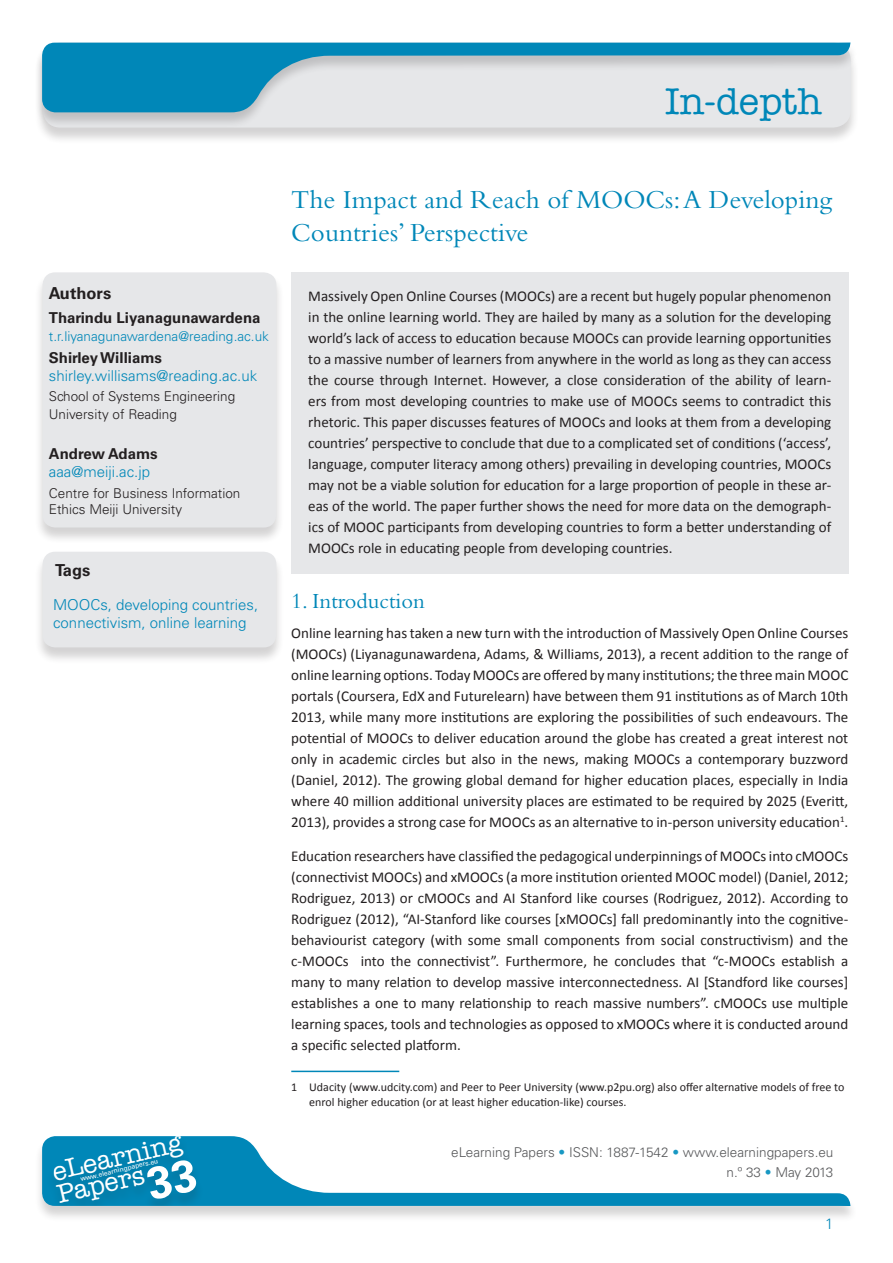
<style>
.page{position:relative;width:893px;height:1263px;background:#fff}
.page>*{position:absolute;margin:0;border:0;box-sizing:border-box;transform-origin:0 0}
.t1{font:500 37.5px "American Typewriter Std";color:#0087b8}
.t2{font:27px/32.4px "Bembo Std";color:#0087b8}
.t3{font:500 26.25px/23.1px "American Typewriter Std";color:#fff}
.t4{font:22.5px "Bembo Std";color:#0087b8}
.t5{font:700 16.5px "Univers LT Std";color:#231f20}
.t6{font:15px/21px "Calibri";color:#231f20;text-align:justify}
.t7{font:300 15px/18px "Univers LT Std";color:#0087b8}
.t8{font:700 15px "Univers LT Std";color:#231f20}
.t9{font:300 13.5px/18px "Univers LT Std";color:#231f20}
.t10{font:300 13.5px/20.4px "Univers LT Std";color:#57585a;text-align:right}
.t11{font:300 13.5px "Univers LT Std";color:#0087b8}
.t12{font:12px/15px "Calibri";color:#231f20}
.t13{font:6.75px "Univers LT Std";color:#fff}
.s1{font-family:"Univers LT Std";font-weight:700;font-size:45px}
.s2{color:#1898c3}
</style>
<div class="page">
<div style="left:34px;top:43px;width:825px;height:101px;background:#231f20;opacity:.2"></div>
<div style="left:34px;top:1136px;width:824px;height:87px;background:#231f20;opacity:.2"></div>
<svg style="left:42px;top:1136px;width:808px;height:70px"></svg>
<div style="left:46px;top:1136px;width:157px;height:70px;background:#0182b1"></div>
<div style="left:34px;top:43px;width:824px;height:86px;background:#231f20;opacity:.2"></div>
<svg style="left:42px;top:43px;width:808px;height:69px;background:#83bbd1"></svg>
<div style="left:34px;top:552px;width:251px;height:112px;background:#231f20;opacity:.2"></div>
<div style="left:43px;top:552px;width:233px;height:95px;background:#e6e7e9;border-radius:13px"></div>
<div style="left:34px;top:273px;width:251px;height:271px;background:#231f20;opacity:.2"></div>
<div style="left:43px;top:272px;width:233px;height:255px;background:#e6e7e9;border-radius:13px"></div>
<div style="left:291px;top:272px;width:557px;height:302px;background:#e6e7e9"></div>
<hr style="left:291px;top:1071px;width:108px;height:1px;background:#0087b8">
<h1 class="t1" style="left:665px;top:80px;width:158px">In-depth</h1>
<p class="t5" style="left:49px;top:283px;width:64px">Authors</p>
<p class="t8" style="left:49px;top:309px;width:213px">Tharindu Liyanagunawardena</p>
<p class="t11" style="left:49px;top:328px;width:222px">t.r.liyanagunawardena@reading.ac.uk</p>
<p class="t8" style="left:49px;top:349px;width:115px">Shirley Williams</p>
<p class="t7" style="left:49px;top:366px;width:210px">shirley.willisams@reading.ac.uk</p>
<p class="t9" style="left:49px;top:387px;width:188px">School of Systems Engineering<br>University of Reading</p>
<p class="t8" style="left:49px;top:445px;width:110px">Andrew Adams</p>
<p class="t7" style="left:49px;top:463px;width:103px">aaa@meiji.ac.jp</p>
<p class="t9" style="left:49px;top:485px;width:193px;line-height:16.2px">Centre for Business Information<br>Ethics Meiji University</p>
<p class="t5" style="left:55px;top:561px;width:37px">Tags</p>
<p class="t7" style="left:53px;top:596px;width:207px">MOOCs, developing countries, connectivism, online learning</p>
<h3 class="t3" style="left:50px;top:1161px;width:141px;rotate:-13deg">eLearning<br>Papers<span class="s1">33</span></h3>
<p class="t13" style="left:80px;top:1175px;width:81px;rotate:-13deg">www.elearningpapers.eu</p>
<h2 class="t2" style="left:291px;top:183px;width:542px">The Impact and Reach of MOOCs: A Developing<br>Countries’ Perspective</h2>
<p class="t6" style="left:308px;top:284px;width:525px">Massively Open Online Courses (MOOCs) are a recent but hugely popular phenomenon in the online learning world. They are hailed by many as a solution for the developing world’s lack of access to education because MOOCs can provide learning opportunities to a massive number of learners from anywhere in the world as long as they can access the course through Internet. However, a close consideration of the ability of learn&shy;ers from most developing countries to make use of MOOCs seems to contradict this rhetoric. This paper discusses features of MOOCs and looks at them from a developing countries’ perspective to conclude that due to a complicated set of conditions (‘access’, language, computer literacy among others) prevailing in developing countries, MOOCs may not be a viable solution for education for a large proportion of people in these ar&shy;eas of the world. The paper further shows the need for more data on the demograph&shy;ics of MOOC participants from developing countries to form a better understanding of MOOCs role in educating people from developing countries.</p>
<h3 class="t4" style="left:291px;top:588px;width:135px">1. Introduction</h3>
<p class="t6" style="left:291px;top:622px;width:559px">Online learning has taken a new turn with the introduction of Massively Open Online Courses (MOOCs) (Liyanagunawardena, Adams, &amp; Williams, 2013), a recent addition to the range of online learning options. Today MOOCs are offered by many institutions; the three main MOOC portals (Coursera, EdX and Futurelearn) have between them 91 institutions as of March 10th 2013, while many more institutions are exploring the possibilities of such endeavours. The potential of MOOCs to deliver education around the globe has created a great interest not only in academic circles but also in the news, making MOOCs a contemporary buzzword (Daniel, 2012). The growing global demand for higher education places, especially in India where 40 million additional university places are estimated to be required by 2025 (Everitt, 2013), provides a strong case for MOOCs as an alternative to in-person university education<sup>1</sup>.</p>
<p class="t6" style="left:291px;top:844px;width:559px">Education researchers have classified the pedagogical underpinnings of MOOCs into cMOOCs (connectivist MOOCs) and xMOOCs (a more institution oriented MOOC model) (Daniel, 2012; Rodriguez, 2013) or cMOOCs and AI Stanford like courses (Rodriguez, 2012). According to Rodriguez (2012), “AI-Stanford like courses [xMOOCs] fall predominantly into the cognitive&shy;behaviourist category (with some small components from social constructivism) and the c-MOOCs into the connectivist”. Furthermore, he concludes that “c-MOOCs establish a many to many relation to develop massive interconnectedness. AI [Standford like courses] establishes a one to many relationship to reach massive numbers”. cMOOCs use multiple learning spaces, tools and technologies as opposed to xMOOCs where it is conducted around a specific selected platform.</p>
<p class="t12" style="left:309px;top:1078px;width:537px;text-indent:-18px">1 Udacity (www.udcity.com) and Peer to Peer University (www.p2pu.org) also offer alternative models of free to enrol higher education (or at least higher education-like) courses.</p>
<p class="t10" style="left:451px;top:1142px;width:384px">eLearning Papers <span class="s2">•</span> ISSN: 1887-1542 <span class="s2">•</span> www.elearningpapers.eu n.º 33 <span class="s2">•</span> May 2013</p>
<p class="t7" style="left:825px;top:1215px;width:10px">1</p>
</div>
